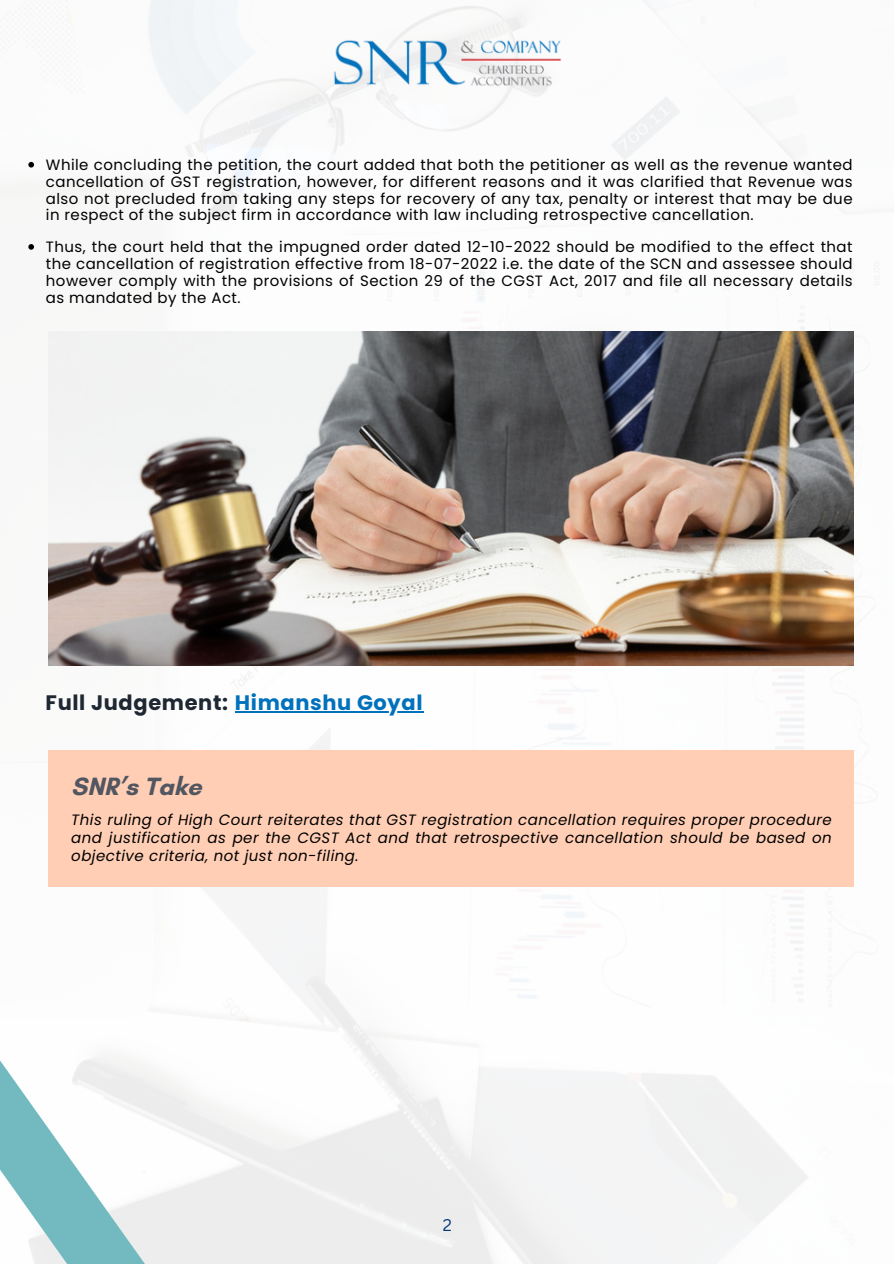
<style>
.page{position:relative;width:894px;height:1264px;background:#fff}
.page>*{position:absolute;margin:0;border:0;box-sizing:border-box;transform-origin:0 0}
.t1{font:700 25.5px "Glacial Indifference";color:#525660}
.t2{font:700 21px "Poppins";letter-spacing:.03em;color:#1e2732}
.t3{font:16.5px "Canva Sans";color:#04377b}
.t4{font:15px/16.8px "Poppins";letter-spacing:.03em;color:#000;text-align:justify}
.t5{font:italic 15px/18px "Poppins";letter-spacing:.03em;color:#000;text-align:justify}
.s1{color:#0071bc}
</style>
<div class="page">
<img style="left:0;top:1px;width:879px;height:1262px">
<svg style="left:0;top:1060px;width:145px;height:203px"></svg>
<div style="left:48px;top:750px;width:805px;height:136px;background:#ffceb5"></div>
<hr style="left:235px;top:711px;width:188px;height:1px;background:#0071bc">
<img style="left:48px;top:331px;width:805px;height:334px">
<svg style="left:28px;top:162px;width:6px;height:5px"></svg>
<svg style="left:28px;top:244px;width:6px;height:6px"></svg>
<img style="left:331px;top:38px;width:231px;height:51px">
<h1 class="t4" style="left:46px;top:156px;width:807px">While concluding the petition, the court added that both the petitioner as well as the revenue wanted cancellation of GST registration, however, for different reasons and it was clarified that Revenue was also not precluded from taking any steps for recovery of any tax, penalty or interest that may be due in respect of the subject firm in accordance with law including retrospective cancellation.</h1>
<p class="t4" style="left:46px;top:238px;width:807px">Thus, the court held that the impugned order dated 12-10-2022 should be modified to the effect that the cancellation of registration effective from 18-07-2022 i.e. the date of the SCN and assessee should however comply with the provisions of Section 29 of the CGST Act, 2017 and file all necessary details as mandated by the Act.</p>
<p class="t2" style="left:46px;top:688px;width:378px">Full Judgement: <span class="s1">Himanshu Goyal</span></p>
<p class="t1" style="left:71px;top:770px;width:132px">SNR’s Take</p>
<p class="t5" style="left:71px;top:811px;width:761px">This ruling of High Court reiterates that GST registration cancellation requires proper procedure and justification as per the CGST Act and that retrospective cancellation should be based on objective criteria, not just non-filing.</p>
<h2 class="t3" style="left:443px;top:1213px;width:11px">2</h2>
</div>
